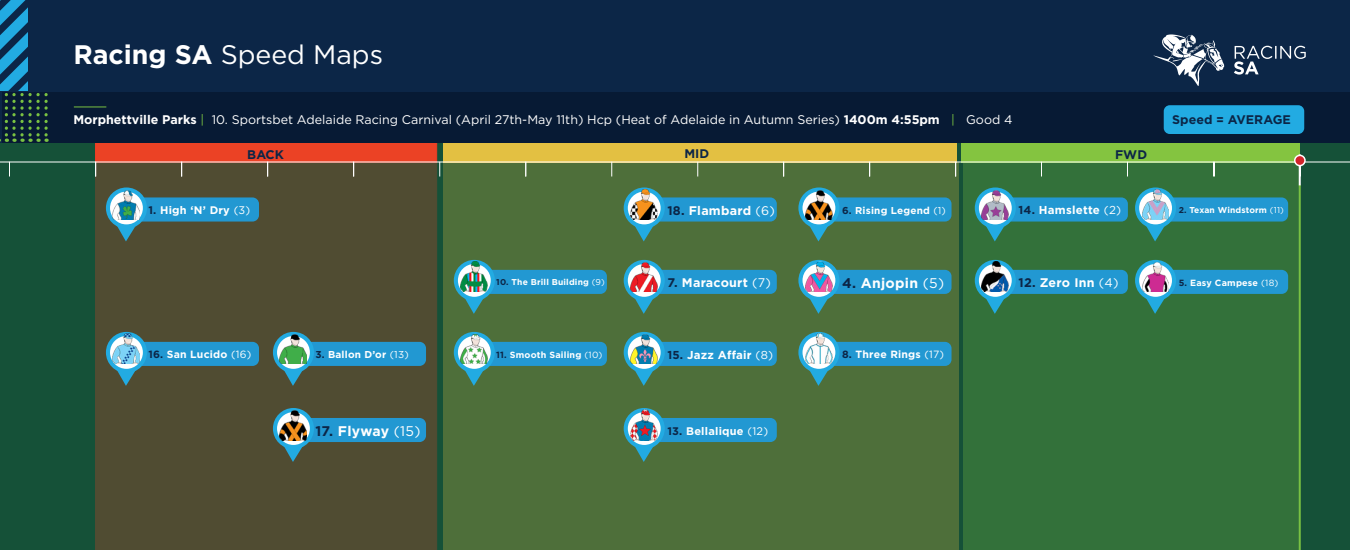
<style>
.page{position:relative;width:1350px;height:550px;background:#fff}
.page>*{position:absolute;margin:0;border:0;box-sizing:border-box;transform-origin:0 0}
.t1{font:26.8px "Gotham HTF";color:#fff}
.t2{font:700 14px "Gotham HTF";letter-spacing:.02em;color:#fff}
.t3{font:12.5px "Gotham";color:#fff}
.t4{font:700 12.5px "Gotham HTF";letter-spacing:.02em;color:#fff}
.t5{font:700 12.5px "Gotham HTF";color:#0c2647}
.t6{font:700 11.5px "Gotham HTF";letter-spacing:.02em;color:#fff}
.t7{font:700 11px "Gotham HTF";letter-spacing:.02em;color:#fff}
.t8{font:700 10.5px "Gotham HTF";letter-spacing:.02em;color:#fff}
.t9{font:700 10px "Gotham HTF";letter-spacing:.02em;color:#fff}
.t10{font:700 9px "Gotham HTF";letter-spacing:.02em;color:#fff}
.t11{font:700 8.5px "Gotham HTF";letter-spacing:.02em;color:#fff}
.s1{font-weight:700}
.s2{font-family:"Gotham HTF";font-weight:700}
.s3{font-family:"Gotham HTF";color:#79c142}
.s4{font-family:"Gotham HTF"}
.s5{color:#0c2647}
.s6{font-family:"Gotham";font-weight:400}
</style>
<div class="page">
<div style="left:0;top:119px;width:1350px;height:431px;background:#155138"></div>
<div style="left:95px;top:163px;width:342px;height:387px;background:#504c32"></div>
<div style="left:95px;top:142px;width:342px;height:20px;background:#eb4225;border:1px solid #eb3e26"></div>
<div style="left:443px;top:142px;width:514px;height:20px;background:#e3c042"></div>
<div style="left:962px;top:142px;width:338px;height:20px;background:#84c440"></div>
<div style="left:443px;top:162px;width:515px;height:388px;background:#4e6f3a"></div>
<div style="left:964px;top:160px;width:336px;height:390px;background:#33713a"></div>
<div style="left:0;top:0;width:1350px;height:143px;background:#0c2647"></div>
<hr style="left:0;top:162px;width:1350px;height:1px;background:#fff">
<div style="left:2px;top:92px;width:1348px;height:51px;background:#071a34"></div>
<svg style="left:439px;top:162px;width:1px;height:14px"></svg>
<hr style="left:74px;top:106px;width:32px;height:1px;background:#79c142">
<svg style="left:1234px;top:46px;width:72px;height:29px"></svg>
<svg style="left:1153px;top:34px;width:71px;height:52px"></svg>
<svg style="left:525px;top:163px;width:1px;height:13px"></svg>
<svg style="left:611px;top:162px;width:1px;height:14px"></svg>
<svg style="left:697px;top:162px;width:1px;height:14px"></svg>
<svg style="left:783px;top:163px;width:1px;height:13px"></svg>
<svg style="left:869px;top:163px;width:1px;height:13px"></svg>
<svg style="left:955px;top:163px;width:1px;height:13px"></svg>
<svg style="left:1041px;top:163px;width:1px;height:13px"></svg>
<svg style="left:1127px;top:163px;width:1px;height:13px"></svg>
<svg style="left:1213px;top:163px;width:2px;height:13px"></svg>
<svg style="left:0;top:0;width:48px;height:142px"></svg>
<hr style="left:1299px;top:185px;width:2px;height:365px;background:#79c142">
<hr style="left:1299px;top:154px;width:2px;height:31px;background:#fff">
<div style="left:1295px;top:155px;width:10px;height:11px;background:#d1232a;border-radius:50%"></div>
<div style="left:1294px;top:155px;width:12px;height:11px;border:2px solid #fff;border-radius:50%"></div>
<svg style="left:9px;top:163px;width:1px;height:13px"></svg>
<svg style="left:95px;top:163px;width:1px;height:13px"></svg>
<svg style="left:181px;top:163px;width:1px;height:13px"></svg>
<svg style="left:267px;top:163px;width:1px;height:13px"></svg>
<svg style="left:353px;top:163px;width:1px;height:13px"></svg>
<svg style="left:454px;top:332px;width:153px;height:54px"></svg>
<img style="left:461px;top:333px;width:27px;height:31px">
<svg style="left:454px;top:260px;width:153px;height:54px"></svg>
<img style="left:461px;top:261px;width:27px;height:31px">
<svg style="left:106px;top:188px;width:153px;height:53px;background:#3f717c"></svg>
<img style="left:113px;top:189px;width:27px;height:31px">
<svg style="left:106px;top:332px;width:153px;height:54px;background:#3f717b"></svg>
<img style="left:113px;top:333px;width:27px;height:31px">
<svg style="left:273px;top:408px;width:153px;height:54px;background:#3f707b"></svg>
<img style="left:280px;top:410px;width:27px;height:30px">
<svg style="left:273px;top:332px;width:153px;height:54px;background:#3f717b"></svg>
<img style="left:280px;top:333px;width:27px;height:31px">
<svg style="left:1135px;top:260px;width:153px;height:54px"></svg>
<img style="left:1142px;top:261px;width:27px;height:31px">
<svg style="left:1135px;top:188px;width:153px;height:53px"></svg>
<img style="left:1142px;top:189px;width:27px;height:31px">
<svg style="left:975px;top:260px;width:153px;height:54px"></svg>
<img style="left:982px;top:261px;width:26px;height:31px">
<svg style="left:975px;top:188px;width:153px;height:53px"></svg>
<img style="left:982px;top:189px;width:26px;height:31px">
<svg style="left:798px;top:332px;width:154px;height:54px"></svg>
<img style="left:805px;top:333px;width:27px;height:31px">
<svg style="left:798px;top:260px;width:154px;height:54px"></svg>
<img style="left:805px;top:261px;width:27px;height:31px">
<svg style="left:798px;top:188px;width:154px;height:53px"></svg>
<img style="left:805px;top:189px;width:27px;height:31px">
<svg style="left:624px;top:332px;width:153px;height:54px"></svg>
<img style="left:631px;top:333px;width:26px;height:31px">
<svg style="left:624px;top:408px;width:153px;height:54px"></svg>
<img style="left:631px;top:410px;width:26px;height:30px">
<svg style="left:624px;top:260px;width:153px;height:54px"></svg>
<img style="left:631px;top:261px;width:26px;height:31px">
<svg style="left:624px;top:188px;width:153px;height:53px"></svg>
<img style="left:631px;top:189px;width:26px;height:31px">
<div style="left:1164px;top:105px;width:140px;height:29px;background:#22abe2;border-radius:6px"></div>
<p class="t1" style="left:73px;top:39px;width:311px"><span class="s1">Racing SA</span> Speed Maps</p>
<p class="t3" style="left:73px;top:113px;width:941px"><span class="s2">Morphettville Parks</span> <span class="s3">|</span> <span class="s4">10.</span> Sportsbet Adelaide Racing Carnival (April 27th-May 11th) Hcp (Heat of Adelaide in Autumn Series) <span class="s2">1400m 4:55pm</span> <span class="s3">|</span> Good 4</p>
<p class="t5" style="left:247px;top:147px;width:38px">BACK</p>
<p class="t5" style="left:684px;top:147px;width:26px">MID</p>
<p class="t5" style="left:1115px;top:147px;width:33px">FWD</p>
<p class="t7" style="left:148px;top:204px;width:103px"><span class="s5">1.</span> High ‘N’ Dry <span class="s6">(3)</span></p>
<p class="t8" style="left:148px;top:349px;width:105px"><span class="s5">16.</span> San Lucido <span class="s6">(16)</span></p>
<p class="t9" style="left:315px;top:349px;width:95px"><span class="s5">3.</span> Ballon D’or <span class="s6">(13)</span></p>
<p class="t2" style="left:315px;top:423px;width:107px"><span class="s5">17.</span> Flyway <span class="s6">(15)</span></p>
<p class="t11" style="left:496px;top:278px;width:110px"><span class="s5">10.</span> The Brill Building <span class="s6">(9)</span></p>
<p class="t10" style="left:496px;top:349px;width:108px"><span class="s5">11.</span> Smooth Sailing <span class="s6">(10)</span></p>
<p class="t4" style="left:667px;top:203px;width:109px"><span class="s5">18.</span> Flambard <span class="s6">(6)</span></p>
<p class="t4" style="left:667px;top:276px;width:105px"><span class="s5">7.</span> Maracourt <span class="s6">(7)</span></p>
<p class="t6" style="left:667px;top:348px;width:107px"><span class="s5">15.</span> Jazz Affair <span class="s6">(8)</span></p>
<p class="t7" style="left:667px;top:424px;width:102px"><span class="s5">13.</span> Bellalique <span class="s6">(12)</span></p>
<p class="t9" style="left:842px;top:204px;width:105px"><span class="s5">6.</span> Rising Legend <span class="s6">(1)</span></p>
<p class="t2" style="left:842px;top:275px;width:104px"><span class="s5">4.</span> Anjopin <span class="s6">(5)</span></p>
<p class="t8" style="left:842px;top:349px;width:104px"><span class="s5">8.</span> Three Rings <span class="s6">(17)</span></p>
<p class="t6" style="left:1018px;top:204px;width:104px"><span class="s5">14.</span> Hamslette <span class="s6">(2)</span></p>
<p class="t4" style="left:1018px;top:276px;width:102px"><span class="s5">12.</span> Zero Inn <span class="s6">(4)</span></p>
<p class="t5" style="left:1172px;top:113px;width:120px">Speed = AVERAGE</p>
<p class="t11" style="left:1179px;top:205px;width:107px"><span class="s5">2.</span> Texan Windstorm <span class="s6">(11)</span></p>
<p class="t10" style="left:1179px;top:277px;width:101px"><span class="s5">5.</span> Easy Campese <span class="s6">(18)</span></p>
</div>
